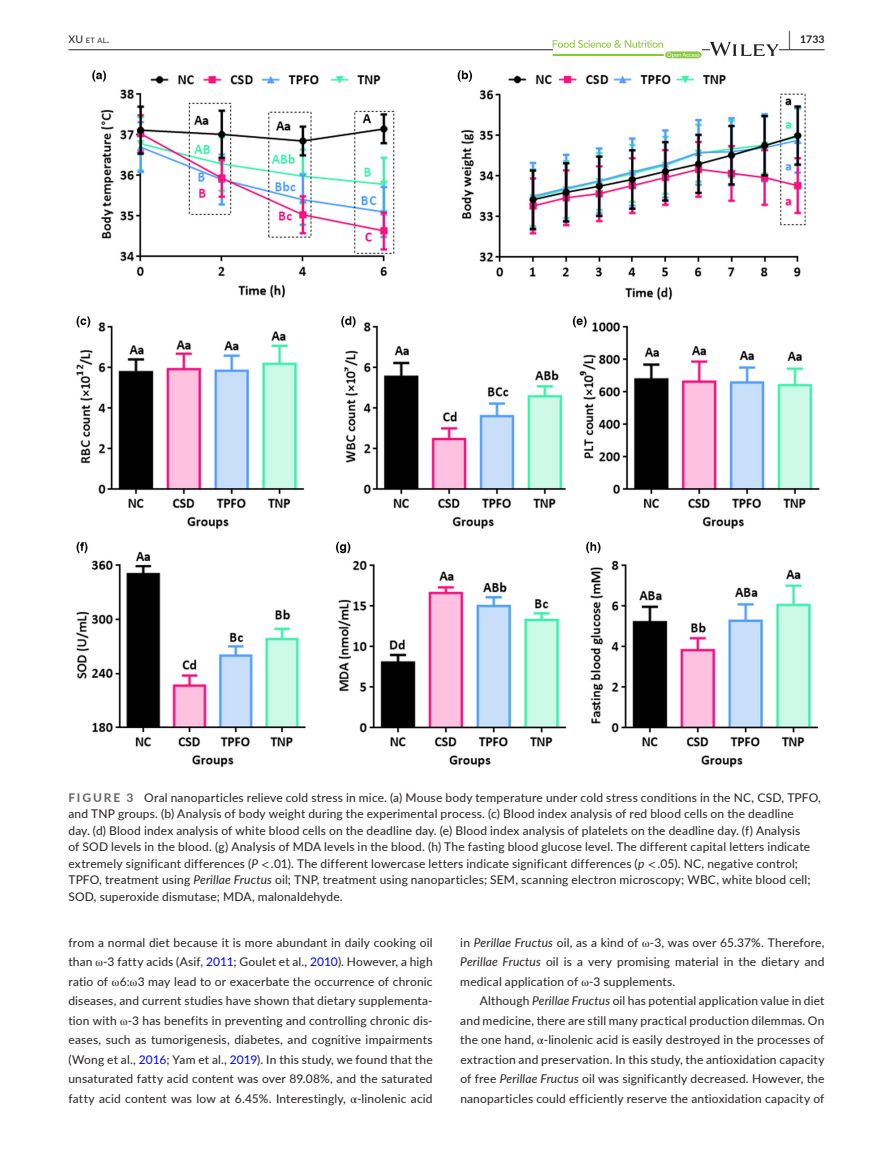
<style>
.page{position:relative;width:893px;height:1174px;background:#fff}
.page>*{position:absolute;margin:0;border:0;box-sizing:border-box;transform-origin:0 0}
.t1{font:12px/19.5px "Lato";letter-spacing:.015em;color:#231f20;text-align:justify}
.t2{font:700 10.5px "Lato";color:#231f20}
.t3{font:7.35px "Lato";color:#231f20}
.s1{font-size:10.5px}
.s2{font-size:19.5px}
.s3{font-weight:700;color:#636366}
.s4{font-style:italic}
.s5{font-family:"STIX"}
.s6{color:#00f}
</style>
<div class="page">
<hr style="left:68px;top:49px;width:756px;height:1px;background:#231f20">
<svg style="left:553px;top:40px;width:148px;height:18px"></svg>
<svg style="left:710px;top:42px;width:69px;height:14px"></svg>
<img style="left:76px;top:70px;width:744px;height:698px">
<p class="t3" style="left:68px;top:35px;width:42px"><span class="s1">XU</span> et al<span class="s1">.</span></p>
<p class="t2" style="left:789px;top:31px;width:37px"><span class="s2">|</span> 1733</p>
<p class="t1" style="left:68px;top:789px;width:754px;line-height:16.5px;text-align:left"><span class="s3">FIGURE 3</span> Oral nanoparticles relieve cold stress in mice. (a) Mouse body temperature under cold stress conditions in the NC, CSD, TPFO, and TNP groups. (b) Analysis of body weight during the experimental process. (c) Blood index analysis of red blood cells on the deadline<br>day. (d) Blood index analysis of white blood cells on the deadline day. (e) Blood index analysis of platelets on the deadline day. (f) Analysis<br>of SOD levels in the blood. (g) Analysis of MDA levels in the blood. (h) The fasting blood glucose level. The different capital letters indicate extremely significant differences (<span class="s4">P</span> <span class="s5">&lt;</span> .01). The different lowercase letters indicate significant differences (<span class="s4">p</span> <span class="s5">&lt;</span> .05). NC, negative control; TPFO, treatment using <span class="s4">Perillae Fructus</span> oil; TNP, treatment using nanoparticles; SEM, scanning electron microscopy; WBC, white blood cell; SOD, superoxide dismutase; MDA, malonaldehyde.</p>
<p class="t1" style="left:68px;top:932px;width:366px">from a normal diet because it is more abundant in daily cooking oil than <span class="s5">ω</span>-3 fatty acids (Asif, <span class="s6">2011</span>; Goulet et al., <span class="s6">2010</span>). However, a high ratio of <span class="s5">ω</span>6:<span class="s5">ω</span>3 may lead to or exacerbate the occurrence of chronic diseases, and current studies have shown that dietary supplementa&shy;tion with <span class="s5">ω</span>-3 has benefits in preventing and controlling chronic dis&shy;eases, such as tumorigenesis, diabetes, and cognitive impairments (Wong et al., <span class="s6">2016</span>; Yam et al., <span class="s6">2019</span>). In this study, we found that the unsaturated fatty acid content was over 89.08%, and the saturated fatty acid content was low at 6.45%. Interestingly, <span class="s5">α</span>-linolenic acid</p>
<p class="t1" style="left:460px;top:932px;width:366px">in <span class="s4">Perillae Fructus</span> oil, as a kind of <span class="s5">ω</span>-3, was over 65.37%. Therefore, <span class="s4">Perillae Fructus</span> oil is a very promising material in the dietary and medical application of <span class="s5">ω</span>-3 supplements.</p>
<p class="t1" style="left:460px;top:990px;width:366px;text-indent:20px">Although <span class="s4">Perillae Fructus</span> oil has potential application value in diet and medicine, there are still many practical production dilemmas. On the one hand, <span class="s5">α</span>-linolenic acid is easily destroyed in the processes of extraction and preservation. In this study, the antioxidation capacity of free <span class="s4">Perillae Fructus</span> oil was significantly decreased. However, the nanoparticles could efficiently reserve the antioxidation capacity of</p>
</div>
